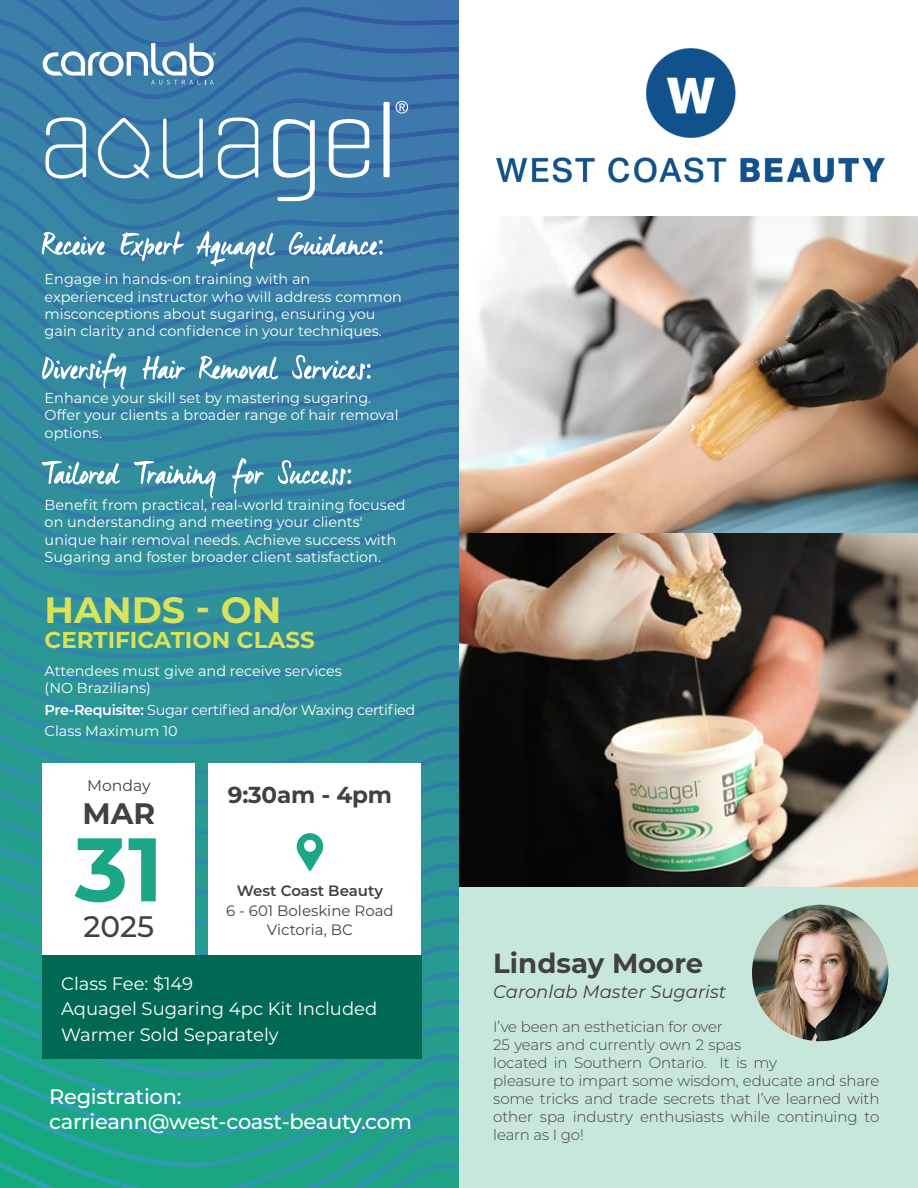
<style>
.page{position:relative;width:918px;height:1188px;background:#fff}
.page>*{position:absolute;margin:0;border:0;box-sizing:border-box;transform-origin:0 0}
.t1{font:700 90px "Montserrat";color:#1ba787}
.t2{font:700 36.6px "Montserrat";color:#dae25b}
.t3{font:500 29.7px "Montserrat";color:#414042}
.t4{font:700 29.7px "Montserrat";color:#414042}
.t5{font:700 27.45px "Montserrat";color:#414042}
.t6{font:700 23.1px "Montserrat";letter-spacing:-.01em;color:#414042}
.t7{font:700 22.95px "Montserrat";color:#dae25b}
.t8{font:500 21px/25.2px "Montserrat";letter-spacing:-.015em;color:#fff}
.t9{font:18px/25.5px "Montserrat";color:#fff}
.t10{font:italic 18px "Montserrat";color:#414042}
.t11{font:15.6px "Montserrat";color:#414042}
.t12{font:300 15px/18px "Montserrat";letter-spacing:-.01em;color:#414042}
.t13{font:15px/19.5px "Montserrat";color:#414042;text-align:center}
.t14{font:600 15px "Montserrat";color:#414042}
.t15{font:14.4px/17.2px "Montserrat";color:#fff}
.t16{font:14.4px/21.6px "Montserrat";letter-spacing:-.025em;color:#fff}
.s1{font-weight:600}
</style>
<div class="page">
<div style="left:459px;top:885px;width:459px;height:303px;background:#c8e7db"></div>
<img style="left:459px;top:217px;width:459px;height:669px">
<svg style="left:0;top:0;width:459px;height:476px;background:#377da5"></svg>
<svg style="left:0;top:476px;width:459px;height:712px;background:#299496"></svg>
<svg style="left:273px;top:119px;width:42px;height:82px"></svg>
<svg style="left:328px;top:119px;width:41px;height:59px"></svg>
<svg style="left:45px;top:117px;width:41px;height:62px"></svg>
<svg style="left:218px;top:117px;width:40px;height:62px"></svg>
<svg style="left:96px;top:117px;width:56px;height:63px;background:#5992b5"></svg>
<svg style="left:163px;top:118px;width:40px;height:61px"></svg>
<svg style="left:383px;top:102px;width:7px;height:76px"></svg>
<svg style="left:396px;top:101px;width:12px;height:13px"></svg>
<svg style="left:43px;top:43px;width:173px;height:41px"></svg>
<div style="left:42px;top:763px;width:153px;height:201px;background:#fff"></div>
<div style="left:208px;top:763px;width:213px;height:201px;background:#fff"></div>
<div style="left:42px;top:956px;width:379px;height:103px;background:#006953"></div>
<img style="left:496px;top:157px;width:389px;height:26px">
<img style="left:647px;top:48px;width:89px;height:90px">
<svg style="left:297px;top:833px;width:26px;height:39px"></svg>
<img style="left:752px;top:905px;width:136px;height:136px;border-radius:68px">
<svg style="left:42px;top:232px;width:63px;height:23px"></svg>
<svg style="left:121px;top:231px;width:63px;height:30px"></svg>
<svg style="left:196px;top:231px;width:79px;height:38px"></svg>
<svg style="left:289px;top:232px;width:94px;height:23px"></svg>
<svg style="left:42px;top:353px;width:84px;height:36px"></svg>
<svg style="left:142px;top:356px;width:43px;height:24px"></svg>
<svg style="left:199px;top:356px;width:79px;height:23px"></svg>
<svg style="left:292px;top:355px;width:79px;height:25px"></svg>
<svg style="left:42px;top:461px;width:78px;height:24px"></svg>
<svg style="left:134px;top:461px;width:82px;height:37px;background:#5da3b2"></svg>
<svg style="left:232px;top:458px;width:32px;height:36px"></svg>
<svg style="left:278px;top:460px;width:73px;height:25px"></svg>
<p class="t15" style="left:45px;top:270px;width:359px">Engage in hands-on training with an experienced instructor who will address common misconceptions about sugaring, ensuring you gain clarity and confidence in your techniques.</p>
<p class="t15" style="left:45px;top:389px;width:355px">Enhance your skill set by mastering sugaring.<br>Offer your clients a broader range of hair removal options.</p>
<p class="t15" style="left:45px;top:496px;width:362px">Benefit from practical, real-world training focused on understanding and meeting your clients' unique hair removal needs. Achieve success with Sugaring and foster broader client satisfaction.</p>
<h2 class="t2" style="left:45px;top:583px;width:238px">HANDS - ON</h2>
<h3 class="t7" style="left:45px;top:623px;width:272px">CERTIFICATION CLASS</h3>
<p class="t15" style="left:45px;top:662px;width:299px">Attendees must give and receive services (NO Brazilians)</p>
<p class="t16" style="left:45px;top:698px;width:372px"><span class="s1">Pre-Requisite:</span> Sugar certified and/or Waxing certified<br>Class Maximum 10</p>
<p class="t11" style="left:87px;top:775px;width:65px">Monday</p>
<h3 class="t4" style="left:82px;top:792px;width:74px">MAR</h3>
<h1 class="t1" style="left:75px;top:804px;width:90px">31</h1>
<h3 class="t3" style="left:84px;top:905px;width:72px">2025</h3>
<h3 class="t6" style="left:228px;top:778px;width:166px">9:30am - 4pm</h3>
<p class="t14" style="left:237px;top:880px;width:148px">West Coast Beauty</p>
<p class="t13" style="left:226px;top:900px;width:169px">6 - 601 Boleskine Road<br>Victoria, BC</p>
<p class="t9" style="left:61px;top:970px;width:318px">Class Fee: $149<br>Aquagel Sugaring 4pc Kit Included<br>Warmer Sold Separately</p>
<h3 class="t8" style="left:49px;top:1083px;width:364px">Registration: carrieann@west-coast-beauty.com</h3>
<h3 class="t5" style="left:493px;top:943px;width:212px">Lindsay Moore</h3>
<p class="t10" style="left:493px;top:980px;width:234px">Caronlab Master Sugarist</p>
<p class="t12" style="left:493px;top:1017px;width:388px">I’ve been an esthetician for over<br>25 years and currently own 2 spas<br>located in Southern Ontario. It is my<br>pleasure to impart some wisdom, educate and share some tricks and trade secrets that I’ve learned with other spa industry enthusiasts while continuing to learn as I go!</p>
</div>
